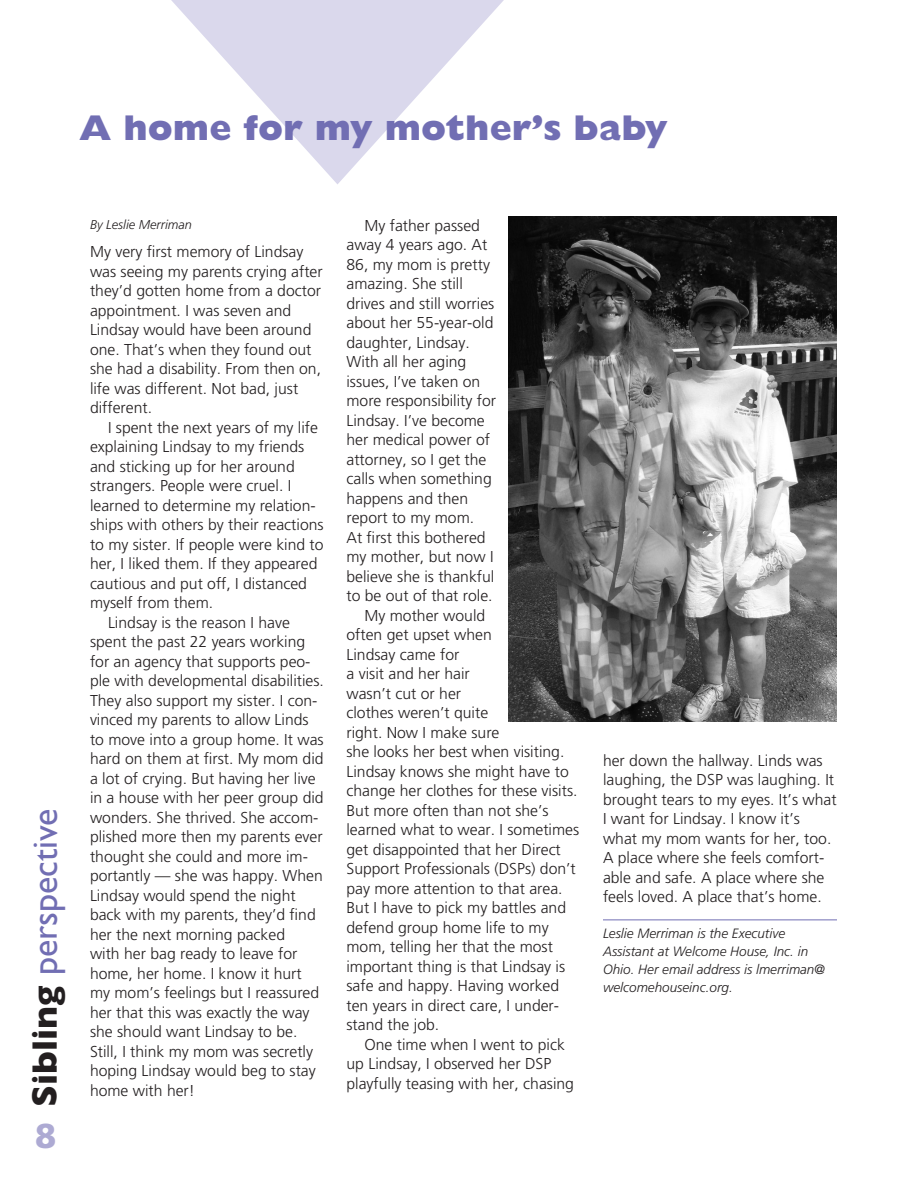
<style>
.page{position:relative;width:918px;height:1188px;background:#fff}
.page>*{position:absolute;margin:0;border:0;box-sizing:border-box;transform-origin:0 0}
.Headings_A{font:800 36px "Gill Sans";color:#716eb3}
.t1{font:36px "Gill Sans";color:#716eb3}
.t2{font:900 34.5px "Frutiger";color:#adaad3}
.Body_Text{font:300 15.75px/19.5px "Frutiger";color:#231f20}
.Body_text_no_indent{font:300 15.75px/19.5px "Frutiger";color:#231f20}
.Author_Info{font:italic 300 13.5px/18px "Frutiger";color:#231f20}
.Author{font:italic 300 12.75px "Frutiger";color:#231f20}
.s1{font-weight:700;color:#231f20}
</style>
<div class="page">
<svg style="left:171px;top:0;width:333px;height:184px"></svg>
<img style="left:508px;top:216px;width:329px;height:505px">
<hr style="left:603px;top:920px;width:234px;height:1px;background:#716eb3">
<p class="Headings_A" style="left:79px;top:107px;width:590px">A home for my mother’s baby</p>
<p class="t1" style="left:24px;top:1107px;width:299px;rotate:-90deg"><span class="s1">Sibling</span> perspective</p>
<h2 class="t2" style="left:35px;top:1115px;width:23px">8</h2>
<p class="Author" style="left:90px;top:217px;width:103px">By Leslie Merriman</p>
<p class="Body_text_no_indent" style="left:90px;top:242px;width:234px">My very first memory of Lindsay was seeing my parents crying after they’d gotten home from a doctor appointment. I was seven and<br>Lindsay would have been around one. That’s when they found out she had a disability. From then on, life was different. Not bad, just different.</p>
<p class="Body_Text" style="left:90px;top:417px;width:235px;text-indent:18px">I spent the next years of my life explaining Lindsay to my friends and sticking up for her around strangers. People were cruel. I learned to determine my relation&shy;ships with others by their reactions to my sister. If people were kind to her, I liked them. If they appeared cautious and put off, I distanced myself from them.</p>
<p class="Body_Text" style="left:90px;top:612px;width:235px;text-indent:18px">Lindsay is the reason I have spent the past 22 years working for an agency that supports peo&shy;ple with developmental disabilities.<br>They also support my sister. I con&shy;vinced my parents to allow Linds to move into a group home. It was hard on them at first. My mom did a lot of crying. But having her live in a house with her peer group did wonders. She thrived. She accom&shy;plished more then my parents ever thought she could and more im&shy;portantly — she was happy. When<br>Lindsay would spend the night back with my parents, they’d find her the next morning packed<br>with her bag ready to leave for home, her home. I know it hurt my mom’s feelings but I reassured her that this was exactly the way she should want Lindsay to be.<br>Still, I think my mom was secretly hoping Lindsay would beg to stay home with her!</p>
<p class="Body_Text" style="left:346px;top:216px;width:151px;text-indent:18px">My father passed away 4 years ago. At<br>86, my mom is pretty amazing. She still drives and still worries about her 55-year-old daughter, Lindsay.<br>With all her aging issues, I’ve taken on more responsibility for<br>Lindsay. I’ve become her medical power of attorney, so I get the calls when something happens and then report to my mom.<br>At first this bothered my mother, but now I believe she is thankful to be out of that role.</p>
<p class="Body_Text" style="left:346px;top:606px;width:234px;text-indent:18px">My mother would<br>often get upset when<br>Lindsay came for<br>a visit and her hair<br>wasn’t cut or her<br>clothes weren’t quite<br>right. Now I make sure<br>she looks her best when visiting.<br>Lindsay knows she might have to change her clothes for these visits.<br>But more often than not she’s learned what to wear. I sometimes get disappointed that her Direct<br>Support Professionals (DSPs) don’t pay more attention to that area.<br>But I have to pick my battles and defend group home life to my mom, telling her that the most important thing is that Lindsay is safe and happy. Having worked ten years in direct care, I under&shy;stand the job.</p>
<p class="Body_Text" style="left:346px;top:1035px;width:229px;text-indent:18px">One time when I went to pick up Lindsay, I observed her DSP playfully teasing with her, chasing</p>
<p class="Body_Text" style="left:603px;top:751px;width:235px">her down the hallway. Linds was laughing, the DSP was laughing. It brought tears to my eyes. It’s what<br>I want for Lindsay. I know it’s what my mom wants for her, too.<br>A place where she feels comfort&shy;able and safe. A place where she feels loved. A place that’s home.</p>
<p class="Author_Info" style="left:603px;top:925px;width:224px">Leslie Merriman is the Executive<br>Assistant at Welcome House, Inc. in<br>Ohio. Her email address is lmerriman@ welcomehouseinc.org.</p>
</div>
